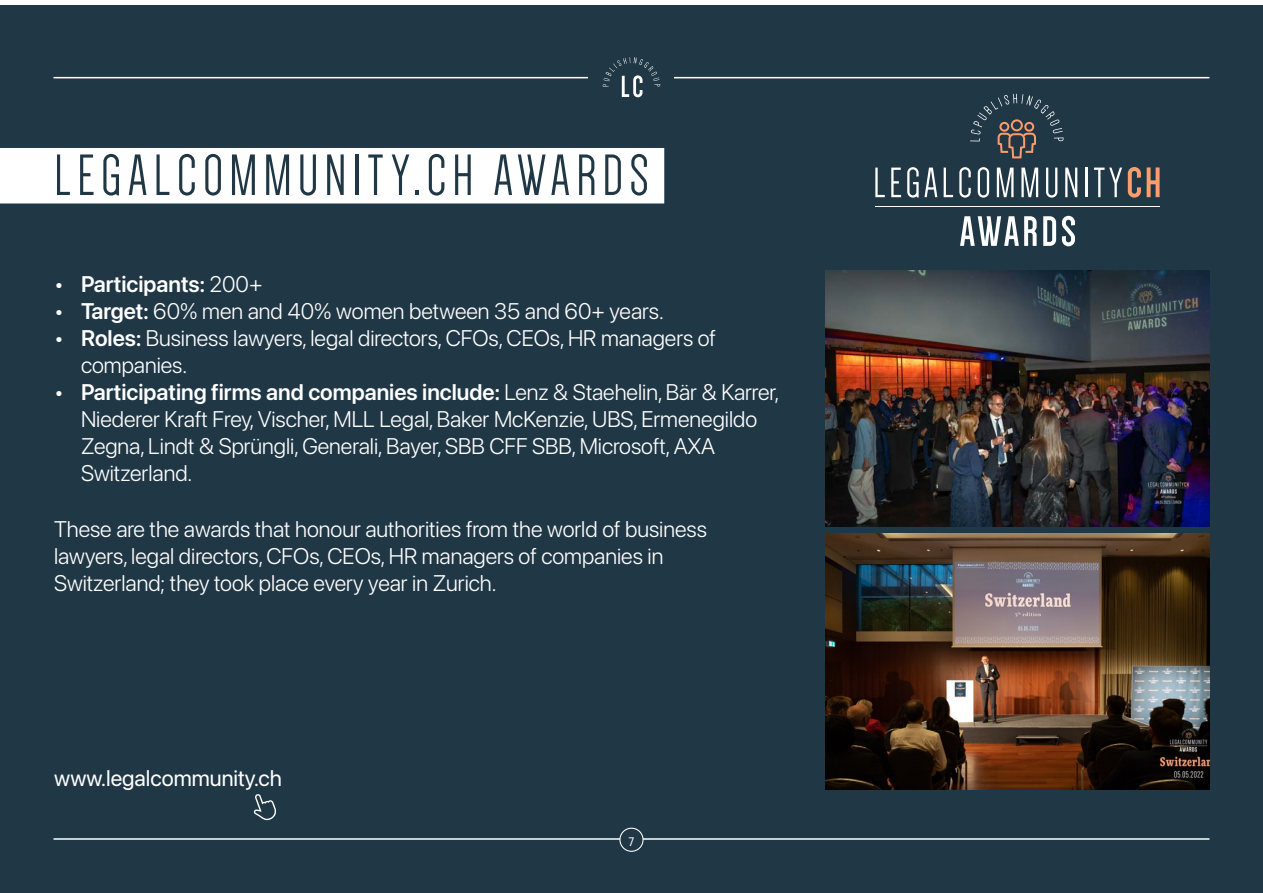
<style>
.page{position:relative;width:1263px;height:893px;background:#fff}
.page>*{position:absolute;margin:0;border:0;box-sizing:border-box;transform-origin:0 0}
.t1{font:60px "Dense";letter-spacing:.095em;color:#203746}
.t2{font:300 22.5px/27px "SF Pro Display";color:#fff}
.t3{font:22.5px "SF Pro Display";color:#fff}
.t4{font:600 22.5px "SF Pro Display";color:#fff}
.t5{font:12px "Roboto Condensed";color:#fff}
.s1{font-weight:300}
.s2{font-weight:600}
</style>
<div class="page">
<div style="left:0;top:4px;width:1263px;height:889px;background:#203746"></div>
<hr style="left:54px;top:838px;width:1155px;height:2px;background:#fff">
<hr style="left:54px;top:77px;width:1155px;height:1px;background:#fff">
<div style="left:620px;top:828px;width:23px;height:23px;background:#203746;border-radius:50%"></div>
<div style="left:619px;top:828px;width:24px;height:24px;border:1px solid #fff;border-radius:50%"></div>
<div style="left:588px;top:40px;width:86px;height:77px;background:#203746"></div>
<svg style="left:603px;top:58px;width:57px;height:39px"></svg>
<div style="left:0;top:148px;width:664px;height:55px;background:#fff"></div>
<svg style="left:253px;top:794px;width:23px;height:26px"></svg>
<hr style="left:875px;top:206px;width:284px;height:1px;background:#fff">
<svg style="left:960px;top:216px;width:76px;height:30px"></svg>
<svg style="left:1043px;top:216px;width:13px;height:30px"></svg>
<svg style="left:1062px;top:216px;width:13px;height:30px"></svg>
<svg style="left:875px;top:168px;width:10px;height:29px"></svg>
<svg style="left:891px;top:168px;width:10px;height:29px"></svg>
<svg style="left:907px;top:167px;width:30px;height:31px"></svg>
<svg style="left:944px;top:168px;width:9px;height:29px"></svg>
<svg style="left:959px;top:167px;width:12px;height:31px"></svg>
<svg style="left:978px;top:167px;width:11px;height:31px"></svg>
<svg style="left:997px;top:168px;width:16px;height:29px"></svg>
<svg style="left:1021px;top:168px;width:17px;height:29px"></svg>
<svg style="left:1046px;top:168px;width:11px;height:30px"></svg>
<svg style="left:1065px;top:168px;width:12px;height:29px"></svg>
<hr style="left:1085px;top:168px;width:2px;height:29px;background:#fff">
<svg style="left:1094px;top:168px;width:28px;height:29px"></svg>
<svg style="left:970px;top:94px;width:93px;height:64px"></svg>
<svg style="left:1147px;top:167px;width:12px;height:30px"></svg>
<svg style="left:1128px;top:167px;width:13px;height:31px"></svg>
<img style="left:825px;top:533px;width:385px;height:256px">
<img style="left:825px;top:270px;width:385px;height:257px">
<p class="t1" style="left:54px;top:146px;width:596px">LEGALCOMMUNITY.CH AWARDS</p>
<p class="t4" style="left:54px;top:271px;width:210px">• Participants: <span class="s1">200+</span></p>
<p class="t2" style="left:54px;top:297px;width:611px"><span class="s2">• Target:</span> 60% men and 40% women between 35 and 60+ years.</p>
<p class="t2" style="left:81px;top:324px;width:636px;text-indent:-27px"><span class="s2">• Roles:</span> Business lawyers, legal directors, CFOs, CEOs, HR managers of companies.</p>
<p class="t2" style="left:81px;top:378px;width:700px;text-indent:-27px"><span class="s2">• Participating firms and companies include:</span> Lenz &amp; Staehelin, Bär &amp; Karrer, Niederer Kraft Frey, Vischer, MLL Legal, Baker McKenzie, UBS, Ermenegildo Zegna, Lindt &amp; Sprüngli, Generali, Bayer, SBB CFF SBB, Microsoft, AXA Switzerland.</p>
<p class="t2" style="left:54px;top:516px;width:654px">These are the awards that honour authorities from the world of business lawyers, legal directors, CFOs, CEOs, HR managers of companies in<br>Switzerland; they took place every year in Zurich.</p>
<p class="t3" style="left:54px;top:765px;width:229px">www.legalcommunity.ch</p>
<p class="t5" style="left:628px;top:833px;width:7px">7</p>
</div>
